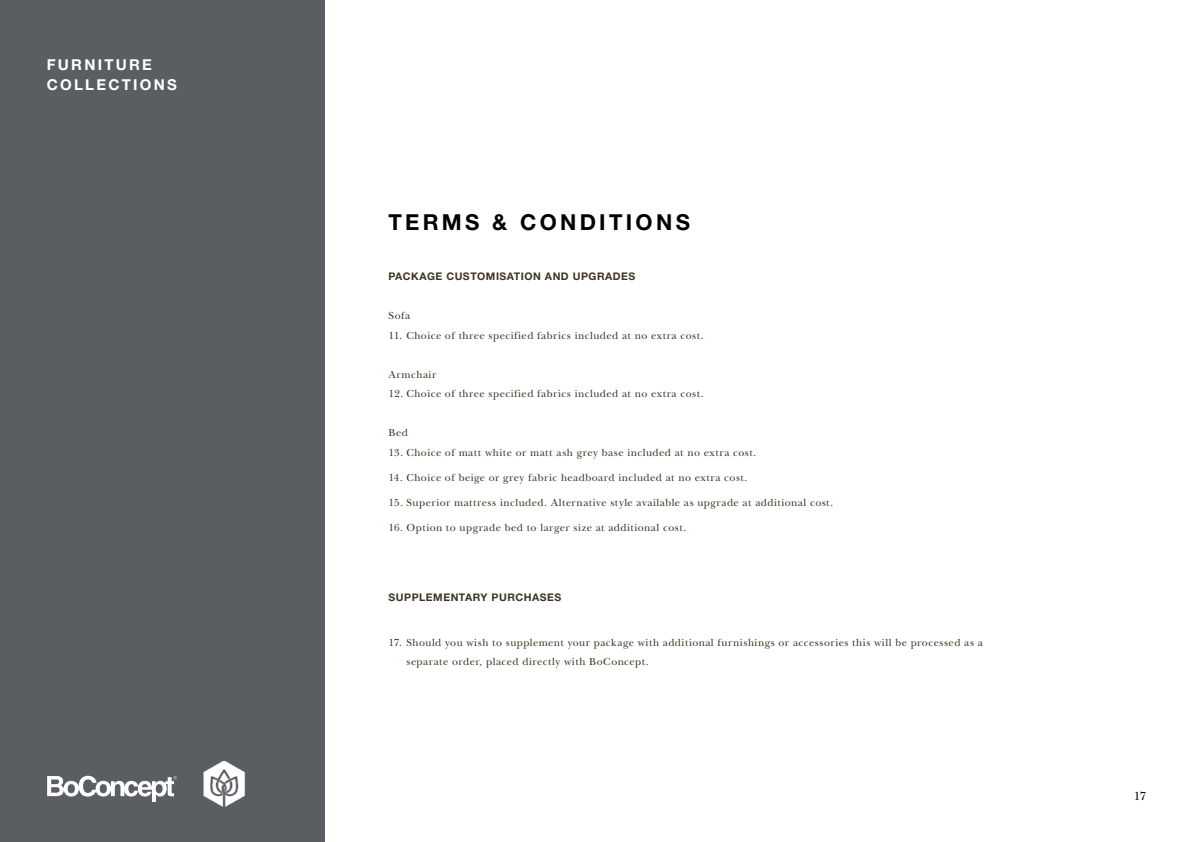
<style>
.page{position:relative;width:1191px;height:842px;background:#fff}
.page>*{position:absolute;margin:0;border:0;box-sizing:border-box;transform-origin:0 0}
.t1{font:700 22px "Helvetica Neue LT Pro";letter-spacing:.15em;color:#000}
.t2{font:700 15px/19.5px "Helvetica Neue LT Pro";letter-spacing:.15em;color:#fff}
.t3{font:12px "New Baskerville FS";color:#000}
.t4{font:10.5px/19.5px "New Baskerville FS";letter-spacing:.05em;color:#3d3523}
.t5{font:700 10.5px "Helvetica Neue LT Pro";letter-spacing:.05em;color:#3d3523}
</style>
<div class="page">
<div style="left:0;top:0;width:325px;height:842px;background:#5a5e63"></div>
<svg style="left:47px;top:775px;width:130px;height:27px"></svg>
<img style="left:203px;top:761px;width:42px;height:46px">
<h2 class="t2" style="left:46px;top:54px;width:146px">METROPOLITAN</h2>
<h2 class="t2" style="left:47px;top:55px;width:132px">FURNITURE<br>COLLECTIONS</h2>
<h1 class="t1" style="left:388px;top:209px;width:303px">TERMS &amp; CONDITIONS</h1>
<p class="t5" style="left:388px;top:270px;width:248px">PACKAGE CUSTOMISATION AND UPGRADES</p>
<p class="t4" style="left:388px;top:306px;width:23px">Sofa</p>
<p class="t4" style="left:388px;top:326px;width:316px">11. Choice of three specified fabrics included at no extra cost.</p>
<p class="t4" style="left:388px;top:365px;width:49px">Armchair</p>
<p class="t4" style="left:388px;top:384px;width:316px">12. Choice of three specified fabrics included at no extra cost.</p>
<p class="t4" style="left:388px;top:423px;width:21px">Bed</p>
<p class="t4" style="left:388px;top:443px;width:369px">13. Choice of matt white or matt ash grey base included at no extra cost.</p>
<p class="t4" style="left:388px;top:468px;width:360px">14. Choice of beige or grey fabric headboard included at no extra cost.</p>
<p class="t4" style="left:388px;top:493px;width:446px">15. Superior mattress included. Alternative style available as upgrade at additional cost.</p>
<p class="t4" style="left:388px;top:518px;width:299px">16. Option to upgrade bed to larger size at additional cost.</p>
<p class="t5" style="left:388px;top:591px;width:174px">SUPPLEMENTARY PURCHASES</p>
<p class="t4" style="left:406px;top:633px;width:578px;text-indent:-18px">17. Should you wish to supplement your package with additional furnishings or accessories this will be processed as a separate order, placed directly with BoConcept.</p>
<p class="t3" style="left:1133px;top:789px;width:14px">17</p>
</div>
